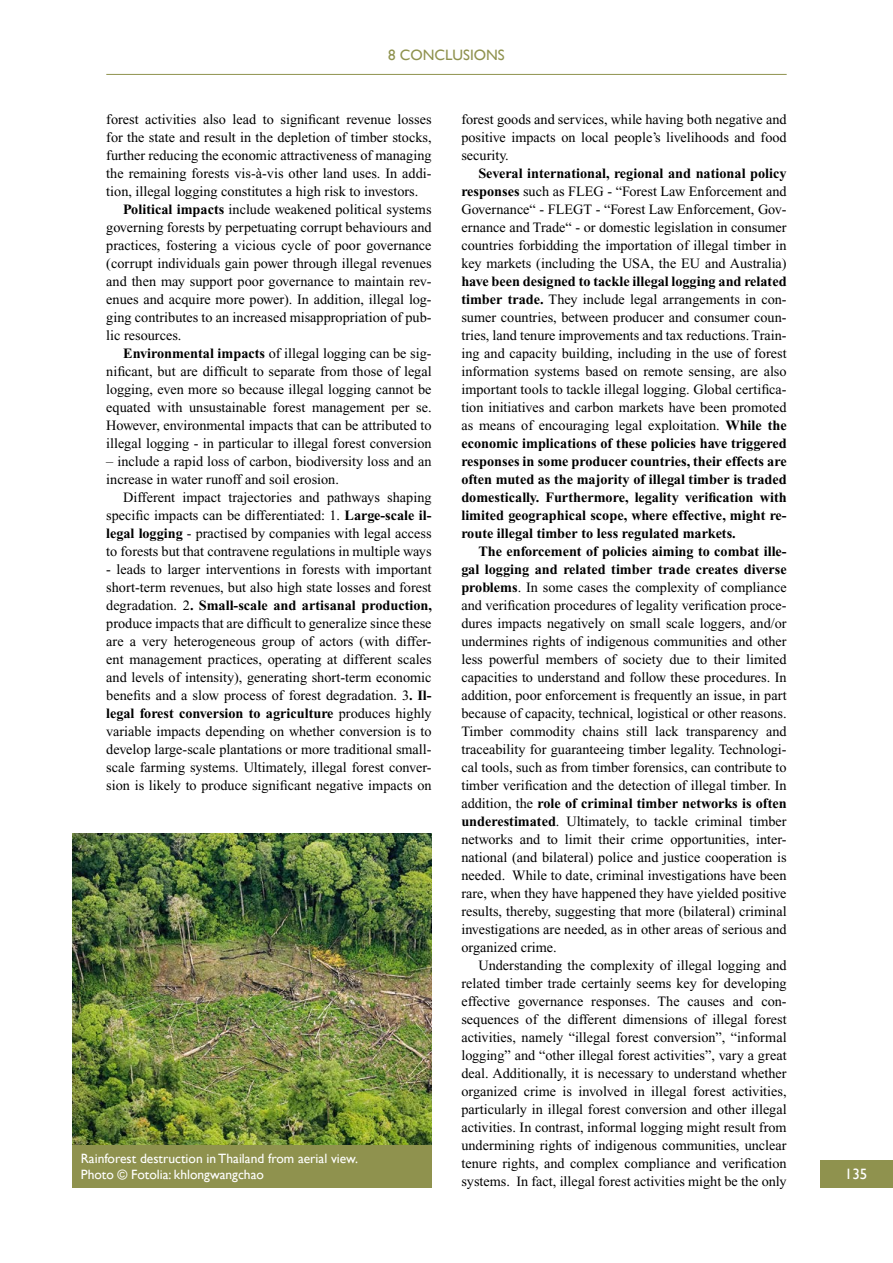
<style>
.page{position:relative;width:893px;height:1263px;background:#fff}
.page>*{position:absolute;margin:0;border:0;box-sizing:border-box;transform-origin:0 0}
.t1{font:15px "Gill Sans";color:#8f924e}
.t2{font:15px "Gill Sans";color:#fff}
.t3{font:14.25px/18px "Times New Roman";color:#000;text-align:justify}
.t4{font:13.5px/16.2px "Gill Sans";color:#fff}
.s1{font-weight:700}
</style>
<div class="page">
<div style="left:821px;top:1160px;width:72px;height:27px;background:#8f924e"></div>
<hr style="left:106px;top:74px;width:681px;height:1px;background:#8f924e">
<img style="left:72px;top:834px;width:360px;height:311px">
<div style="left:72px;top:1145px;width:360px;height:42px;background:#8f924e"></div>
<p class="t1" style="left:388px;top:46px;width:118px">8 CONCLUSIONS</p>
<p class="t3" style="left:106px;top:111px;width:327px">forest activities also lead to significant revenue losses</p>
<p class="t3" style="left:106px;top:129px;width:327px">for the state and result in the depletion of timber stocks,</p>
<p class="t3" style="left:106px;top:147px;width:327px">further reducing the economic attractiveness of managing</p>
<p class="t3" style="left:106px;top:165px;width:327px">the remaining forests vis-à-vis other land uses. In addi-</p>
<p class="t3" style="left:106px;top:183px;width:314px">tion, illegal logging constitutes a high risk to investors.</p>
<p class="t3" style="left:123px;top:201px;width:310px"><span class="s1">Political impacts</span> include weakened political systems</p>
<p class="t3" style="left:106px;top:219px;width:327px">governing forests by perpetuating corrupt behaviours and</p>
<p class="t3" style="left:106px;top:237px;width:327px">practices, fostering a vicious cycle of poor governance</p>
<p class="t3" style="left:106px;top:255px;width:327px">(corrupt individuals gain power through illegal revenues</p>
<p class="t3" style="left:106px;top:273px;width:327px">and then may support poor governance to maintain rev-</p>
<p class="t3" style="left:106px;top:291px;width:327px">enues and acquire more power). In addition, illegal log-</p>
<p class="t3" style="left:106px;top:309px;width:327px">ging contributes to an increased misappropriation of pub-</p>
<p class="t3" style="left:106px;top:327px;width:77px">lic resources.</p>
<p class="t3" style="left:123px;top:345px;width:310px"><span class="s1">Environmental impacts</span> of illegal logging can be sig-</p>
<p class="t3" style="left:106px;top:363px;width:327px">nificant, but are difficult to separate from those of legal</p>
<p class="t3" style="left:106px;top:381px;width:327px">logging, even more so because illegal logging cannot be</p>
<p class="t3" style="left:106px;top:399px;width:327px">equated with unsustainable forest management per se.</p>
<p class="t3" style="left:106px;top:417px;width:327px">However, environmental impacts that can be attributed to</p>
<p class="t3" style="left:106px;top:435px;width:327px">illegal logging - in particular to illegal forest conversion</p>
<p class="t3" style="left:106px;top:453px;width:327px">– include a rapid loss of carbon, biodiversity loss and an increase in water runoff and soil erosion.</p>
<p class="t3" style="left:106px;top:489px;width:327px;text-indent:17px">Different impact trajectories and pathways shaping specific impacts can be differentiated: 1. <span class="s1">Large-scale il&shy;legal logging</span> - practised by companies with legal access to forests but that contravene regulations in multiple ways</p>
<p class="t3" style="left:106px;top:561px;width:327px">- leads to larger interventions in forests with important short-term revenues, but also high state losses and forest degradation. 2<span class="s1">. Small-scale and artisanal production, </span>produce impacts that are difficult to generalize since these are a very heterogeneous group of actors (with differ&shy;ent management practices, operating at different scales and levels of intensity), generating short-term economic benefits and a slow process of forest degradation. 3<span class="s1">. Il&shy;legal forest conversion to agriculture</span> produces highly variable impacts depending on whether conversion is to develop large-scale plantations or more traditional small&shy;scale farming systems. Ultimately, illegal forest conver&shy;sion is likely to produce significant negative impacts on</p>
<p class="t4" style="left:81px;top:1150px;width:279px">Rainforest destruction in Thailand from aerial view.<br>Photo © Fotolia: khlongwangchao</p>
<p class="t3" style="left:461px;top:110px;width:327px">forest goods and services, while having both negative and positive impacts on local people’s livelihoods and food security.</p>
<p class="t3" style="left:461px;top:164px;width:327px;text-indent:17px"><span class="s1">Several international, regional and national policy responses</span> such as FLEG - “Forest Law Enforcement and Governance“ - FLEGT - “Forest Law Enforcement, Gov&shy;ernance and Trade“ - or domestic legislation in consumer countries forbidding the importation of illegal timber in key markets (including the USA, the EU and Australia)</p>
<p class="t3" style="left:461px;top:272px;width:327px"><span class="s1">have been designed to tackle illegal logging and related timber trade.</span> They include legal arrangements in con&shy;sumer countries, between producer and consumer coun&shy;tries, land tenure improvements and tax reductions. Train&shy;ing and capacity building, including in the use of forest information systems based on remote sensing, are also important tools to tackle illegal logging. Global certifica&shy;tion initiatives and carbon markets have been promoted as means of encouraging legal exploitation. <span class="s1">While the economic implications of these policies have triggered responses in some producer countries, their effects are often muted as the majority of illegal timber is traded domestically. Furthermore, legality verification with limited geographical scope, where effective, might re&shy;route illegal timber to less regulated markets.</span></p>
<p class="t3" style="left:461px;top:542px;width:327px;text-indent:17px"><span class="s1">The enforcement of policies aiming to combat ille&shy;gal logging and related timber trade creates diverse problems</span>. In some cases the complexity of compliance and verification procedures of legality verification proce&shy;dures impacts negatively on small scale loggers, and/or undermines rights of indigenous communities and other less powerful members of society due to their limited capacities to understand and follow these procedures. In addition, poor enforcement is frequently an issue, in part because of capacity, technical, logistical or other reasons.<br>Timber commodity chains still lack transparency and traceability for guaranteeing timber legality. Technologi&shy;cal tools, such as from timber forensics, can contribute to timber verification and the detection of illegal timber. In addition, the <span class="s1">role of criminal timber networks is often underestimated</span>. Ultimately, to tackle criminal timber networks and to limit their crime opportunities, inter&shy;national (and bilateral) police and justice cooperation is needed. While to date, criminal investigations have been rare, when they have happened they have yielded positive results, thereby, suggesting that more (bilateral) criminal investigations are needed, as in other areas of serious and organized crime.</p>
<p class="t3" style="left:461px;top:956px;width:327px;text-indent:17px">Understanding the complexity of illegal logging and related timber trade certainly seems key for developing effective governance responses. The causes and con&shy;sequences of the different dimensions of illegal forest activities, namely “illegal forest conversion”, “informal logging” and “other illegal forest activities”, vary a great deal. Additionally, it is necessary to understand whether organized crime is involved in illegal forest activities, particularly in illegal forest conversion and other illegal activities. In contrast, informal logging might result from undermining rights of indigenous communities, unclear tenure rights, and complex compliance and verification systems. In fact, illegal forest activities might be the only</p>
<p class="t2" style="left:845px;top:1165px;width:24px">135</p>
</div>
